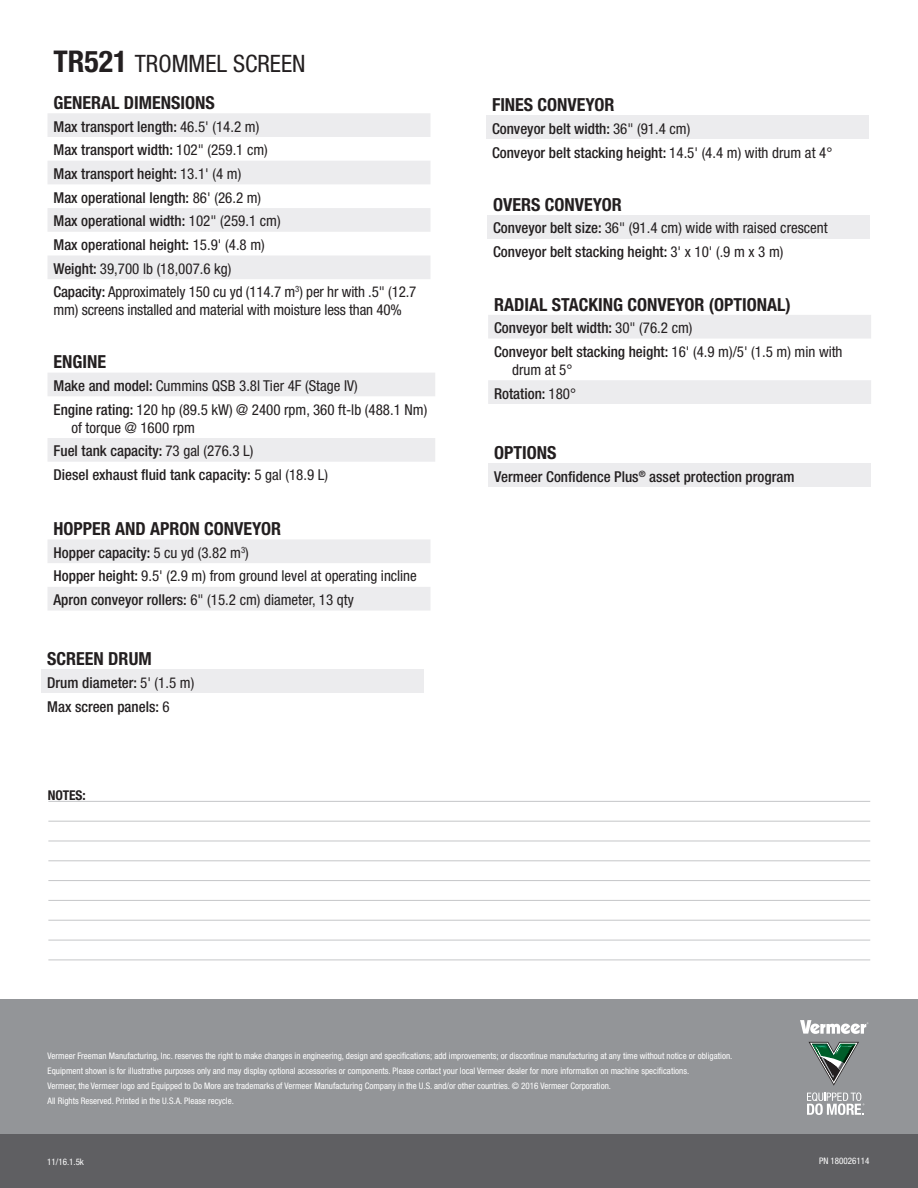
<style>
.page{position:relative;width:918px;height:1188px;background:#fff}
.page>*{position:absolute;margin:0;border:0;box-sizing:border-box;transform-origin:0 0}
.t1{font:condensed 24px "Helvetica Neue";color:#231f20}
.t2{font:700 condensed 18px "Helvetica Neue";color:#231f20}
.t3{font:500 condensed 15px "Helvetica Neue";color:#231f20}
.t4{font:condensed 15px/18px "Helvetica Neue";color:#231f20}
.t5{font:700 condensed 13.5px "Helvetica Neue";color:#231f20}
.t6{font:condensed 9px/15px "Helvetica Neue";color:#fff}
.s1{font-weight:700;font-size:30px}
.s2{font-weight:400}
.s3{font-weight:500}
</style>
<div class="page">
<svg style="left:48px;top:113px;width:382px;height:166px;fill:#ececee"></svg>
<svg style="left:48px;top:373px;width:387px;height:89px"></svg>
<svg style="left:48px;top:539px;width:382px;height:72px"></svg>
<div style="left:487px;top:215px;width:383px;height:24px;background:#ececee"></div>
<div style="left:486px;top:116px;width:383px;height:23px;background:#ececee"></div>
<div style="left:41px;top:670px;width:383px;height:23px;background:#ececee"></div>
<div style="left:0;top:999px;width:918px;height:151px;background:#939598"></div>
<svg style="left:800px;top:1020px;width:68px;height:14px"></svg>
<svg style="left:807px;top:1092px;width:57px;height:23px"></svg>
<svg style="left:809px;top:1042px;width:50px;height:44px"></svg>
<div style="left:0;top:1134px;width:918px;height:54px;background:#5f5f62"></div>
<hr style="left:48px;top:801px;width:822px;height:1px;background:#c5c6c8">
<hr style="left:48px;top:821px;width:822px;height:1px;background:#c5c6c8">
<hr style="left:48px;top:841px;width:822px;height:1px;background:#c5c6c8">
<hr style="left:48px;top:860px;width:822px;height:1px;background:#c5c6c8">
<hr style="left:48px;top:880px;width:822px;height:1px;background:#c5c6c8">
<hr style="left:48px;top:900px;width:822px;height:1px;background:#c5c6c8">
<hr style="left:48px;top:920px;width:822px;height:1px;background:#c5c6c8">
<hr style="left:48px;top:940px;width:822px;height:1px;background:#c5c6c8">
<hr style="left:48px;top:960px;width:822px;height:1px;background:#c5c6c8">
<svg style="left:488px;top:315px;width:383px;height:89px"></svg>
<div style="left:488px;top:463px;width:383px;height:24px;background:#ececee"></div>
<p class="t1" style="left:53px;top:50px;width:254px"><span class="s1">TR521</span> TROMMEL SCREEN</p>
<p class="t2" style="left:54px;top:92px;width:163px">GENERAL DIMENSIONS</p>
<p class="t3" style="left:54px;top:117px;width:207px">Max transport length: <span class="s2">46.5' (14.2 m)</span></p>
<p class="t3" style="left:54px;top:141px;width:216px">Max transport width: <span class="s2">102" (259.1 cm)</span></p>
<p class="t3" style="left:54px;top:165px;width:189px">Max transport height: <span class="s2">13.1' (4 m)</span></p>
<p class="t3" style="left:54px;top:188px;width:209px">Max operational length: <span class="s2">86' (26.2 m)</span></p>
<p class="t3" style="left:54px;top:212px;width:229px">Max operational width: <span class="s2">102" (259.1 cm)</span></p>
<p class="t3" style="left:54px;top:236px;width:213px">Max operational height: <span class="s2">15.9' (4.8 m)</span></p>
<p class="t4" style="left:54px;top:259px;width:180px"><span class="s3">Weight:</span> 39,700 lb (18,007.6 kg)</p>
<p class="t4" style="left:54px;top:283px;width:364px"><span class="s3">Capacity:</span> Approximately 150 cu yd (114.7 m<sup>3</sup>) per hr with .5" (12.7 mm) screens installed and material with moisture less than 40%</p>
<p class="t2" style="left:54px;top:351px;width:54px">ENGINE</p>
<p class="t4" style="left:54px;top:376px;width:306px"><span class="s3">Make and model:</span> Cummins QSB 3.8l Tier 4F (Stage IV)</p>
<p class="t4" style="left:72px;top:400px;width:357px;text-indent:-18px"><span class="s3">Engine rating:</span> 120 hp (89.5 kW) @ 2400 rpm, 360 ft-lb (488.1 Nm) of torque @ 1600 rpm</p>
<p class="t3" style="left:54px;top:442px;width:202px">Fuel tank capacity: <span class="s2">73 gal (276.3 L)</span></p>
<p class="t3" style="left:54px;top:466px;width:276px">Diesel exhaust fluid tank capacity: <span class="s2">5 gal (18.9 L)</span></p>
<p class="t2" style="left:54px;top:518px;width:229px">HOPPER AND APRON CONVEYOR</p>
<p class="t3" style="left:54px;top:543px;width:197px">Hopper capacity: <span class="s2">5 cu yd (3.82 m</span><sup>3</sup><span class="s2">)</span></p>
<p class="t4" style="left:54px;top:567px;width:365px"><span class="s3">Hopper height:</span> 9.5' (2.9 m) from ground level at operating incline</p>
<p class="t4" style="left:54px;top:591px;width:302px"><span class="s3">Apron conveyor rollers:</span> 6" (15.2 cm) diameter, 13 qty</p>
<p class="t2" style="left:47px;top:648px;width:106px">SCREEN DRUM</p>
<p class="t3" style="left:47px;top:674px;width:149px">Drum diameter: <span class="s2">5' (1.5 m)</span></p>
<p class="t3" style="left:47px;top:697px;width:124px">Max screen panels: <span class="s2">6</span></p>
<p class="t5" style="left:48px;top:787px;width:40px">NOTES:</p>
<p class="t2" style="left:492px;top:94px;width:124px">FINES CONVEYOR</p>
<p class="t3" style="left:492px;top:120px;width:200px">Conveyor belt width: <span class="s2">36" (91.4 cm)</span></p>
<p class="t3" style="left:492px;top:143px;width:342px">Conveyor belt stacking height: <span class="s2">14.5' (4.4 m) with drum at 4°</span></p>
<p class="t2" style="left:493px;top:194px;width:130px">OVERS CONVEYOR</p>
<p class="t4" style="left:493px;top:219px;width:336px"><span class="s3">Conveyor belt size:</span> 36" (91.4 cm) wide with raised crescent</p>
<p class="t3" style="left:493px;top:243px;width:292px">Conveyor belt stacking height: <span class="s2">3' x 10' (.9 m x 3 m)</span></p>
<p class="t2" style="left:494px;top:293px;width:298px">RADIAL STACKING CONVEYOR (OPTIONAL)</p>
<p class="t3" style="left:494px;top:319px;width:200px">Conveyor belt width: <span class="s2">30" (76.2 cm)</span></p>
<p class="t4" style="left:512px;top:342px;width:332px;text-indent:-18px"><span class="s3">Conveyor belt stacking height:</span> 16' (4.9 m)/5' (1.5 m) min with drum at 5°</p>
<p class="t3" style="left:494px;top:384px;width:84px">Rotation: <span class="s2">180°</span></p>
<p class="t2" style="left:494px;top:442px;width:64px">OPTIONS</p>
<p class="t3" style="left:494px;top:467px;width:302px">Vermeer Confidence Plus<sup>®</sup> asset protection program</p>
<p class="t6" style="left:48px;top:1049px;width:686px">Vermeer Freeman Manufacturing, Inc. reserves the right to make changes in engineering, design and specifications; add improvements; or discontinue manufacturing at any time without notice or obligation.<br>Equipment shown is for illustrative purposes only and may display optional accessories or components. Please contact your local Vermeer dealer for more information on machine specifications.<br>Vermeer, the Vermeer logo and Equipped to Do More are trademarks of Vermeer Manufacturing Company in the U.S. and/or other countries. © 2016 Vermeer Corporation.<br>All Rights Reserved. Printed in the U.S.A. Please recycle.</p>
<p class="t6" style="left:47px;top:1154px;width:38px">11/16.1.5k</p>
<p class="t6" style="left:819px;top:1154px;width:52px">PN 180026114</p>
</div>
